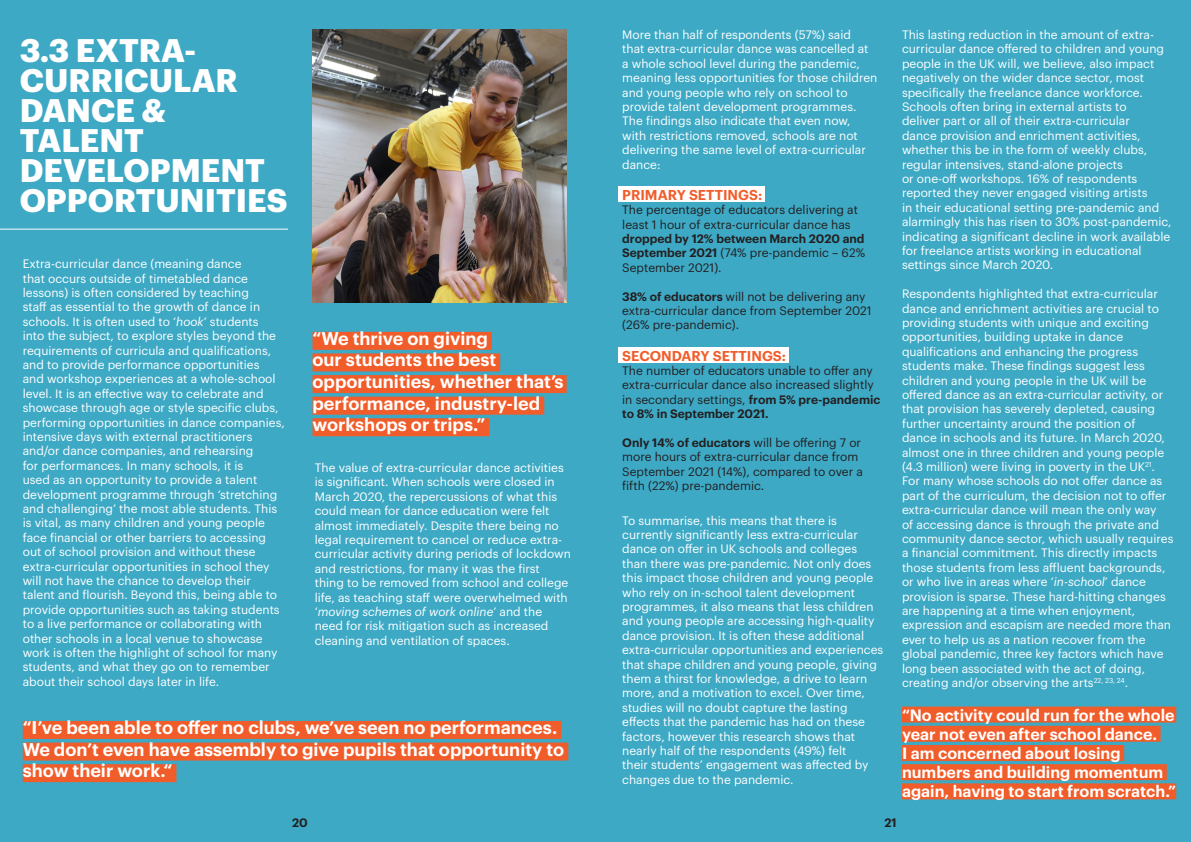
<style>
.page{position:relative;width:1191px;height:842px;background:#fff}
.page>*{position:absolute;margin:0;border:0;box-sizing:border-box;transform-origin:0 0}
.t1{font:700 32px/30px "Graphik";color:#fff}
.t2{font:600 18px/21.6px "Graphik";color:#fff}
.t3{font:600 16px/19.2px "Graphik";color:#fff}
.t4{font:600 14px "Graphik";color:#f15d2a}
.t5{font:12px/14.4px "Graphik";color:#fff}
.t6{font:12px/14.4px "Graphik";color:#231f20}
.t7{font:600 12px "Graphik";color:#231f20}
.s1{font-style:italic}
.s2{font-weight:600}
</style>
<div class="page">
<div style="left:0;top:0;width:595px;height:842px;background:#3da9c5"></div>
<img style="left:312px;top:29px;width:254px;height:274px">
<div style="left:312px;top:332px;width:180px;height:18px;background:#f15d2a"></div>
<div style="left:312px;top:353px;width:188px;height:18px;background:#f15d2a"></div>
<div style="left:312px;top:375px;width:254px;height:18px;background:#f15d2a"></div>
<div style="left:312px;top:397px;width:232px;height:18px;background:#f15d2a"></div>
<div style="left:312px;top:418px;width:177px;height:18px;background:#f15d2a"></div>
<div style="left:23px;top:721px;width:538px;height:18px;background:#f15d2a"></div>
<div style="left:23px;top:742px;width:545px;height:18px;background:#f15d2a"></div>
<div style="left:23px;top:764px;width:153px;height:18px;background:#f15d2a"></div>
<div style="left:595px;top:0;width:596px;height:842px;background:#3da9c5"></div>
<div style="left:902px;top:706px;width:274px;height:16px;background:#f15d2a"></div>
<div style="left:902px;top:726px;width:258px;height:16px;background:#f15d2a"></div>
<div style="left:902px;top:745px;width:222px;height:16px;background:#f15d2a"></div>
<div style="left:902px;top:764px;width:264px;height:16px;background:#f15d2a"></div>
<div style="left:902px;top:783px;width:274px;height:16px;background:#f15d2a"></div>
<hr style="left:0;top:229px;width:288px;height:1px;background:#fff">
<div style="left:618px;top:347px;width:171px;height:16px;background:#fff"></div>
<div style="left:618px;top:186px;width:147px;height:16px;background:#fff"></div>
<p class="t1" style="left:20px;top:33px;width:269px">3.3 EXTRA-<br>CURRICULAR<br>DANCE &amp;<br>TALENT<br>DEVELOPMENT<br>OPPORTUNITIES</p>
<p class="t5" style="left:23px;top:256px;width:264px">Extra-curricular dance (meaning dance<br>that occurs outside of timetabled dance lessons) is often considered by teaching<br>staff as essential to the growth of dance in schools. It is often used to ‘<span class="s1">hook</span>’ students<br>into the subject, to explore styles beyond the requirements of curricula and qualifications, and to provide performance opportunities<br>and workshop experiences at a whole-school level. It is an effective way to celebrate and showcase through age or style specific clubs, performing opportunities in dance companies, intensive days with external practitioners and/or dance companies, and rehearsing<br>for performances. In many schools, it is<br>used as an opportunity to provide a talent development programme through ‘stretching and challenging’ the most able students. This is vital, as many children and young people face financial or other barriers to accessing out of school provision and without these extra-curricular opportunities in school they will not have the chance to develop their talent and flourish. Beyond this, being able to provide opportunities such as taking students to a live performance or collaborating with other schools in a local venue to showcase work is often the highlight of school for many students, and what they go on to remember about their school days later in life.</p>
<p class="t2" style="left:312px;top:326px;width:253px">“We thrive on giving<br>our students the best opportunities, whether that’s performance, industry-led workshops or trips.”</p>
<p class="t5" style="left:315px;top:459px;width:257px">The value of extra-curricular dance activities is significant. When schools were closed in March 2020, the repercussions of what this could mean for dance education were felt almost immediately. Despite there being no legal requirement to cancel or reduce extra&shy;curricular activity during periods of lockdown and restrictions, for many it was the first thing to be removed from school and college life, as teaching staff were overwhelmed with ‘<span class="s1">moving schemes of work online</span>’ and the need for risk mitigation such as increased cleaning and ventilation of spaces.</p>
<p class="t2" style="left:23px;top:715px;width:543px">“I’ve been able to offer no clubs, we’ve seen no performances.<br>We don’t even have assembly to give pupils that opportunity to show their work.“</p>
<p class="t5" style="left:622px;top:26px;width:257px">More than half of respondents (57%) said<br>that extra-curricular dance was cancelled at a whole school level during the pandemic, meaning less opportunities for those children and young people who rely on school to provide talent development programmes.<br>The findings also indicate that even now, with restrictions removed, schools are not delivering the same level of extra-curricular dance:</p>
<p class="t4" style="left:622px;top:184px;width:141px">PRIMARY SETTINGS:</p>
<p class="t6" style="left:622px;top:202px;width:244px">The percentage of educators delivering at least 1 hour of extra-curricular dance has <span class="s2">dropped by 12% between March 2020 and September 2021</span> (74% pre-pandemic – 62% September 2021).</p>
<p class="t6" style="left:622px;top:288px;width:251px"><span class="s2">38% of educators</span> will not be delivering any extra-curricular dance from September 2021 (26% pre-pandemic).</p>
<p class="t4" style="left:622px;top:345px;width:165px">SECONDARY SETTINGS:</p>
<p class="t6" style="left:622px;top:362px;width:260px">The number of educators unable to offer any extra-curricular dance also increased slightly in secondary settings, <span class="s2">from 5% pre-pandemic to 8% in September 2021.</span></p>
<p class="t6" style="left:622px;top:434px;width:242px"><span class="s2">Only 14% of educators</span> will be offering 7 or more hours of extra-curricular dance from September 2021 (14%), compared to over a fifth (22%) pre-pandemic.</p>
<p class="t5" style="left:622px;top:512px;width:263px">To summarise, this means that there is currently significantly less extra-curricular dance on offer in UK schools and colleges than there was pre-pandemic. Not only does this impact those children and young people who rely on in-school talent development programmes, it also means that less children and young people are accessing high-quality dance provision. It is often these additional extra-curricular opportunities and experiences that shape children and young people, giving them a thirst for knowledge, a drive to learn more, and a motivation to excel. Over time, studies will no doubt capture the lasting effects that the pandemic has had on these factors, however this research shows that nearly half of the respondents (49%) felt<br>their students’ engagement was affected by changes due to the pandemic.</p>
<p class="t5" style="left:902px;top:26px;width:271px">This lasting reduction in the amount of extra&shy;curricular dance offered to children and young people in the UK will, we believe, also impact negatively on the wider dance sector, most specifically the freelance dance workforce.<br>Schools often bring in external artists to<br>deliver part or all of their extra-curricular<br>dance provision and enrichment activities, whether this be in the form of weekly clubs, regular intensives, stand-alone projects<br>or one-off workshops. 16% of respondents reported they never engaged visiting artists<br>in their educational setting pre-pandemic and alarmingly this has risen to 30% post-pandemic, indicating a significant decline in work available for freelance artists working in educational settings since March 2020.</p>
<p class="t5" style="left:902px;top:286px;width:273px">Respondents highlighted that extra-curricular dance and enrichment activities are crucial to providing students with unique and exciting opportunities, building uptake in dance qualifications and enhancing the progress students make. These findings suggest less children and young people in the UK will be offered dance as an extra-curricular activity, or that provision has severely depleted, causing further uncertainty around the position of dance in schools and its future. In March 2020, almost one in three children and young people (4.3 million) were living in poverty in the UK<sup>21</sup>.<br>For many whose schools do not offer dance as part of the curriculum, the decision not to offer extra-curricular dance will mean the only way<br>of accessing dance is through the private and community dance sector, which usually requires a financial commitment. This directly impacts those students from less affluent backgrounds, or who live in areas where ‘<span class="s1">in-school</span>’ dance provision is sparse. These hard-hitting changes are happening at a time when enjoyment, expression and escapism are needed more than ever to help us as a nation recover from the global pandemic, three key factors which have long been associated with the act of doing, creating and/or observing the arts<sup>22,</sup> <sup>23,</sup> <sup>24</sup>.</p>
<p class="t3" style="left:902px;top:704px;width:276px">“No activity could run for the whole year not even after school dance.<br>I am concerned about losing numbers and building momentum again, having to start from scratch.”</p>
<p class="t7" style="left:292px;top:813px;width:17px">20</p>
<p class="t7" style="left:884px;top:813px;width:14px">21</p>
</div>
